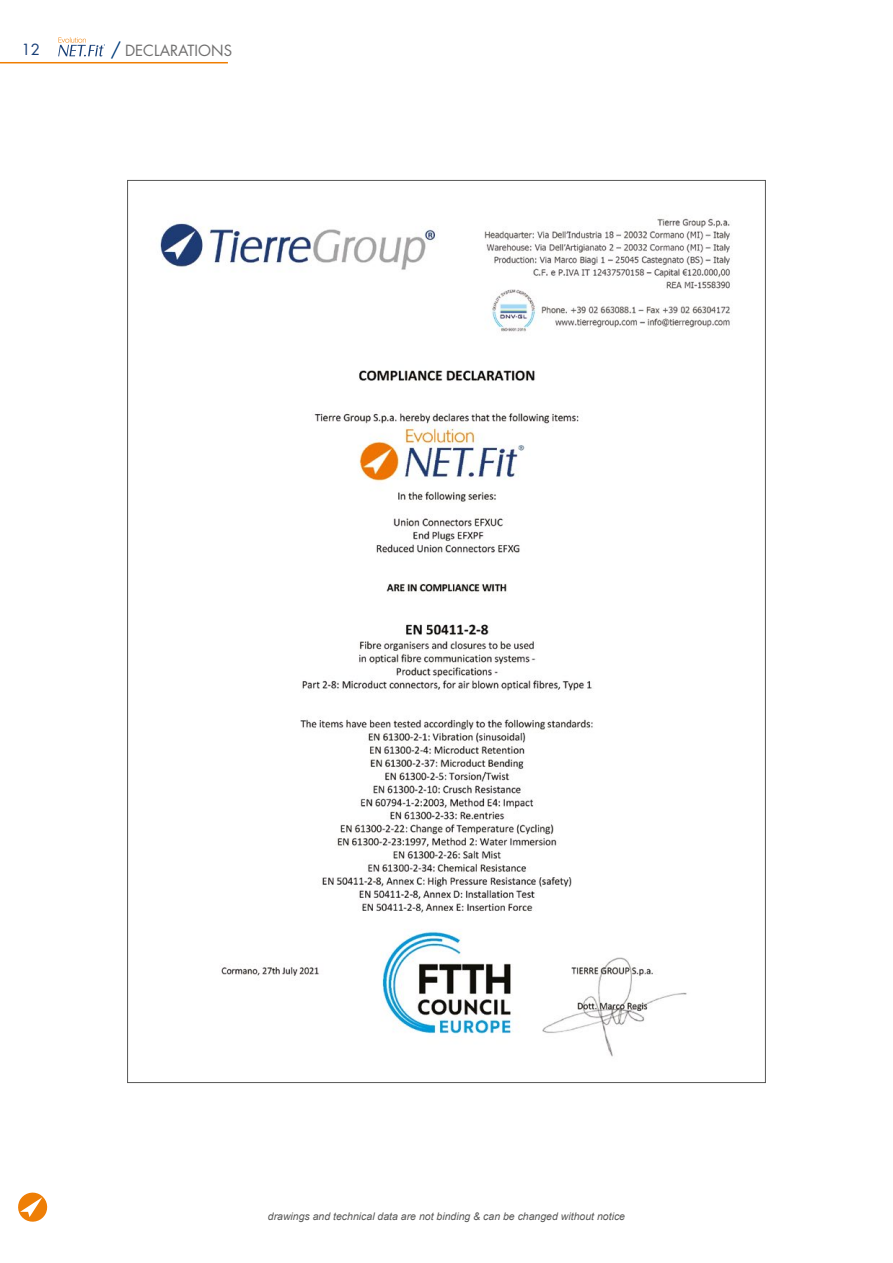
<style>
.page{position:relative;width:893px;height:1263px;background:#fff}
.page>*{position:absolute;margin:0;border:0;box-sizing:border-box;transform-origin:0 0}
.t1{font:15px "Futura Std";color:#706f6f}
.t2{font:15px "Futura Std";color:#193f77}
.t3{font:italic 10.5px "Arial";color:#575756}
.t4{font:2.7px "Arial";color:#003d7c}
.s1{font-size:18px;color:#003d7c}
</style>
<div class="page">
<hr style="left:0;top:62px;width:228px;height:1px;background:#ef7d00">
<svg style="left:58px;top:37px;width:46px;height:20px"></svg>
<svg style="left:18px;top:1192px;width:29px;height:30px"></svg>
<img style="left:160px;top:218px;width:570px;height:839px">
<h1 class="t2" style="left:22px;top:40px;width:20px">12</h1>
<h1 class="t1" style="left:111px;top:41px;width:123px"><span class="s1">/</span> DECLARATIONS</h1>
<p class="t4" style="left:104px;top:43px;width:4px">®</p>
<p class="t3" style="left:268px;top:1210px;width:359px">drawings and technical data are not binding &amp; can be changed without notice</p>
</div>
